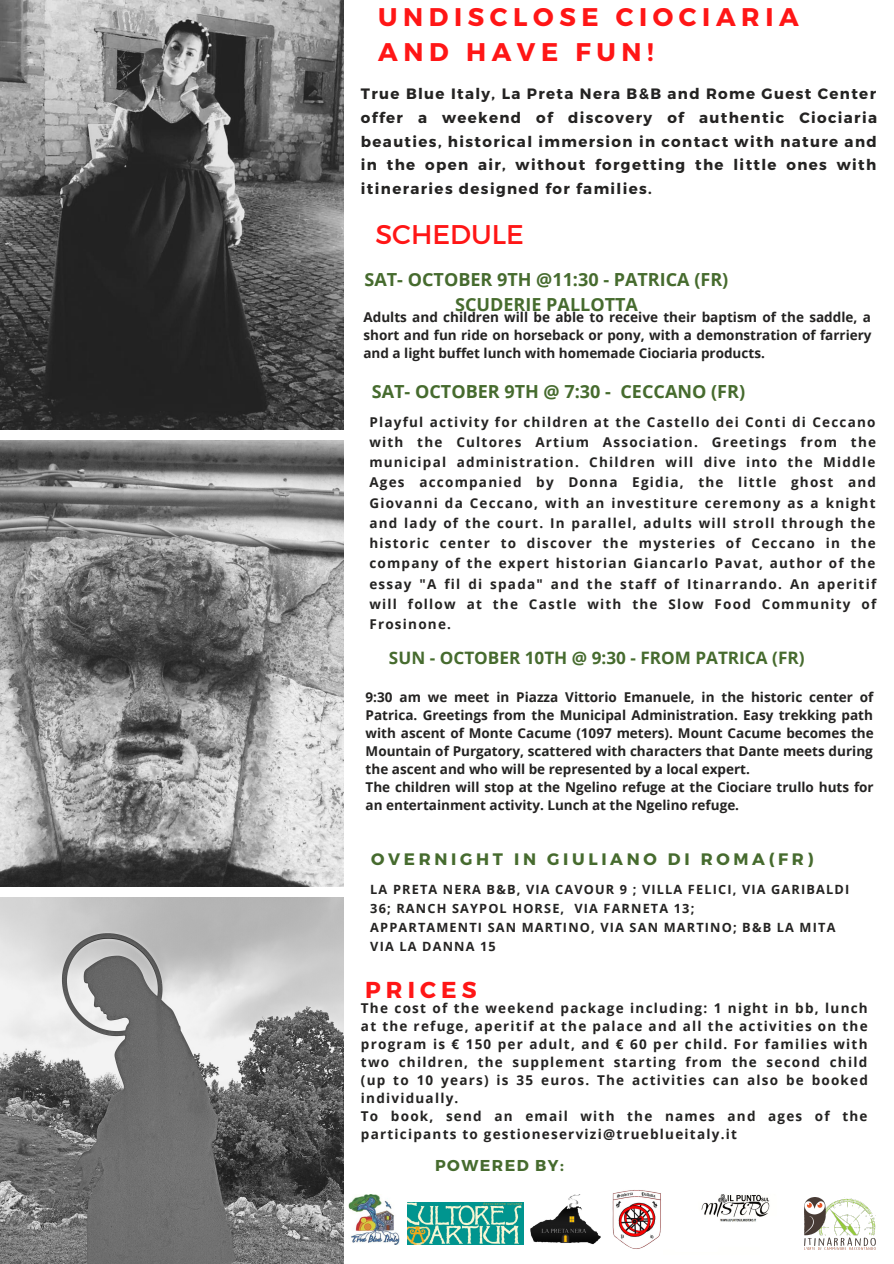
<style>
.page{position:relative;width:894px;height:1264px;background:#fff}
.page>*{position:absolute;margin:0;border:0;box-sizing:border-box;transform-origin:0 0}
.t1{font:27px "Montserrat";color:#ff1616}
.t2{font:700 25.5px/35px "Montserrat";letter-spacing:.22em;color:#ff1616}
.t3{font:700 23.1px "Montserrat";letter-spacing:.22em;color:#ff1616}
.t4{font:700 18px "Open Sans";color:#466b2e}
.t5{font:700 17.1px "Open Sans";color:#466b2e}
.t6{font:700 16.65px "Montserrat";letter-spacing:.22em;color:#466b2e}
.t7{font:700 15.75px "Montserrat";letter-spacing:.09em;color:#466b2e}
.t8{font:700 15px/23.7px "Montserrat";letter-spacing:.09em;color:#242322;text-align:justify}
.t9{font:700 13.5px/18px "Open Sans";color:#242322;text-align:justify}
.t10{font:700 13.5px/18px "Open Sans";letter-spacing:.09em;color:#242322}
.t11{font:700 12.75px/19px "Open Sans";letter-spacing:.09em;color:#242322}
</style>
<div class="page">
<img style="left:0;top:897px;width:343px;height:366px">
<img style="left:0;top:440px;width:343px;height:446px">
<img style="left:0;top:0;width:343px;height:429px">
<img style="left:349px;top:1194px;width:50px;height:50px">
<img style="left:530px;top:1194px;width:70px;height:50px">
<img style="left:701px;top:1194px;width:125px;height:56px">
<img style="left:407px;top:1202px;width:116px;height:42px">
<img style="left:804px;top:1197px;width:71px;height:52px">
<img style="left:612px;top:1190px;width:49px;height:59px">
<p class="t2" style="left:378px;top:-2px;width:422px">UNDISCLOSE CIOCIARIA<br>AND HAVE FUN!</p>
<p class="t8" style="left:361px;top:81px;width:517px">True Blue Italy, La Preta Nera B&amp;B and Rome Guest Center offer a weekend of discovery of authentic Ciociaria beauties, historical immersion in contact with nature and in the open air, without forgetting the little ones with itineraries designed for families.</p>
<p class="t1" style="left:375px;top:216px;width:150px">SCHEDULE</p>
<p class="t4" style="left:364px;top:266px;width:365px">SAT- OCTOBER 9TH @11:30 - PATRICA (FR)</p>
<p class="t4" style="left:455px;top:291px;width:184px">SCUDERIE PALLOTTA</p>
<p class="t9" style="left:363px;top:308px;width:509px">Adults and children will be able to receive their baptism of the saddle, a short and fun ride on horseback or pony, with a demonstration of farriery and a light buffet lunch with homemade Ciociaria products.</p>
<p class="t4" style="left:372px;top:378px;width:374px">SAT- OCTOBER 9TH @ 7:30 - CECCANO (FR)</p>
<p class="t9" style="left:369px;top:411px;width:508px;line-height:20.2px">Playful activity for children at the Castello dei Conti di Ceccano with the Cultores Artium Association. Greetings from the municipal administration. Children will dive into the Middle Ages accompanied by Donna Egidia, the little ghost and Giovanni da Ceccano, with an investiture ceremony as a knight and lady of the court. In parallel, adults will stroll through the historic center to discover the mysteries of Ceccano in the company of the expert historian Giancarlo Pavat, author of the essay "A fil di spada" and the staff of Itinarrando. An aperitif will follow at the Castle with the Slow Food Community of Frosinone.</p>
<p class="t5" style="left:389px;top:646px;width:417px">SUN - OCTOBER 10TH @ 9:30 - FROM PATRICA (FR)</p>
<p class="t9" style="left:365px;top:687px;width:509px">9:30 am we meet in Piazza Vittorio Emanuele, in the historic center of Patrica. Greetings from the Municipal Administration. Easy trekking path with ascent of Monte Cacume (1097 meters). Mount Cacume becomes the Mountain of Purgatory, scattered with characters that Dante meets during the ascent and who will be represented by a local expert.</p>
<p class="t9" style="left:365px;top:777px;width:509px">The children will stop at the Ngelino refuge at the Ciociare trullo huts for an entertainment activity. Lunch at the Ngelino refuge.</p>
<p class="t6" style="left:371px;top:848px;width:443px">OVERNIGHT IN GIULIANO DI ROMA(FR)</p>
<p class="t11" style="left:370px;top:879px;width:480px">LA PRETA NERA B&amp;B, VIA CAVOUR 9 ; VILLA FELICI, VIA GARIBALDI<br>36; RANCH SAYPOL HORSE, VIA FARNETA 13;</p>
<p class="t11" style="left:370px;top:917px;width:466px">APPARTAMENTI SAN MARTINO, VIA SAN MARTINO; B&amp;B LA MITA</p>
<p class="t11" style="left:370px;top:936px;width:127px">VIA LA DANNA 15</p>
<p class="t3" style="left:365px;top:975px;width:113px">PRICES</p>
<p class="t9" style="left:361px;top:998px;width:508px">The cost of the weekend package including: 1 night in bb, lunch at the refuge, aperitif at the palace and all the activities on the program is € 150 per adult, and € 60 per child. For families with two children, the supplement starting from the second child (up to 10 years) is 35 euros. The activities can also be booked individually.</p>
<p class="t10" style="left:361px;top:1107px;width:508px">To book, send an email with the names and ages of the participants to gestioneservizi@trueblueitaly.it</p>
<p class="t7" style="left:435px;top:1155px;width:130px">POWERED BY:</p>
</div>
